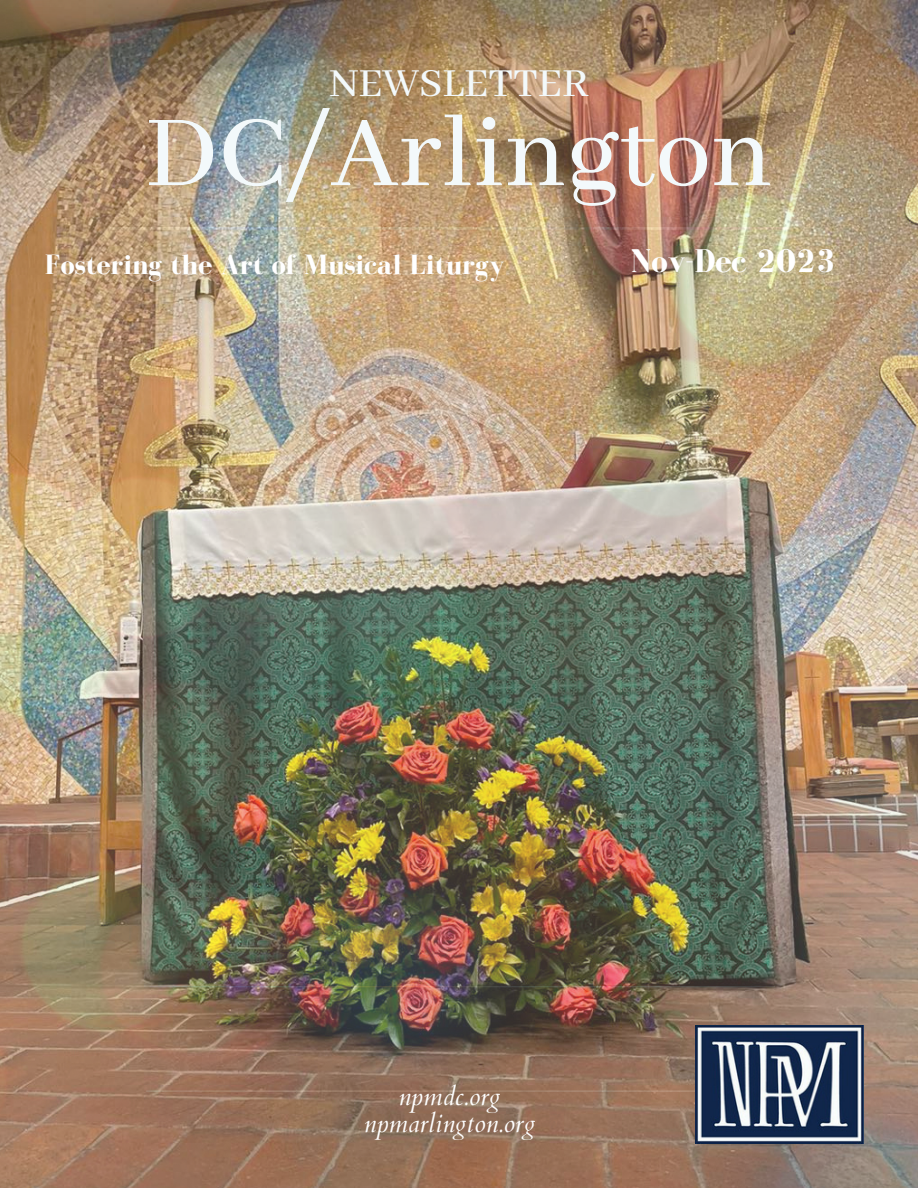
<style>
.page{position:relative;width:918px;height:1188px;background:#fff}
.page>*{position:absolute;margin:0;border:0;box-sizing:border-box;transform-origin:0 0}
.t1{font:500 111.15px "Abhaya Libre";color:#f3f9fb}
.t2{font:500 44.4px "Abhaya Libre";color:#f3f9fb}
.t3{font:700 33.75px "Bodoni FLF";color:#fff}
.t4{font:700 28.8px "Bodoni FLF";color:#fff}
.t5{font:italic 25.65px/27px "Cardo";letter-spacing:.005em;color:#fff;text-align:center}
</style>
<div class="page">
<img style="left:0;top:0;width:918px;height:1188px">
<hr style="left:110px;top:227px;width:679px;height:2px;background:#fff">
<hr style="left:146px;top:1091px;width:625px;height:1px;background:#fff">
<hr style="left:150px;top:986px;width:625px;height:1px;background:#fff">
<img style="left:696px;top:1026px;width:167px;height:118px">
<p class="t2" style="left:329px;top:59px;width:261px">NEWSLETTER</p>
<p class="t1" style="left:145px;top:92px;width:629px">DC/Arlington</p>
<p class="t4" style="left:45px;top:248px;width:461px">Fostering the Art of Musical Liturgy</p>
<p class="t3" style="left:631px;top:242px;width:206px">Nov-Dec 2023</p>
<p class="t5" style="left:364px;top:1083px;width:173px">npmdc.org npmarlington.org</p>
</div>
